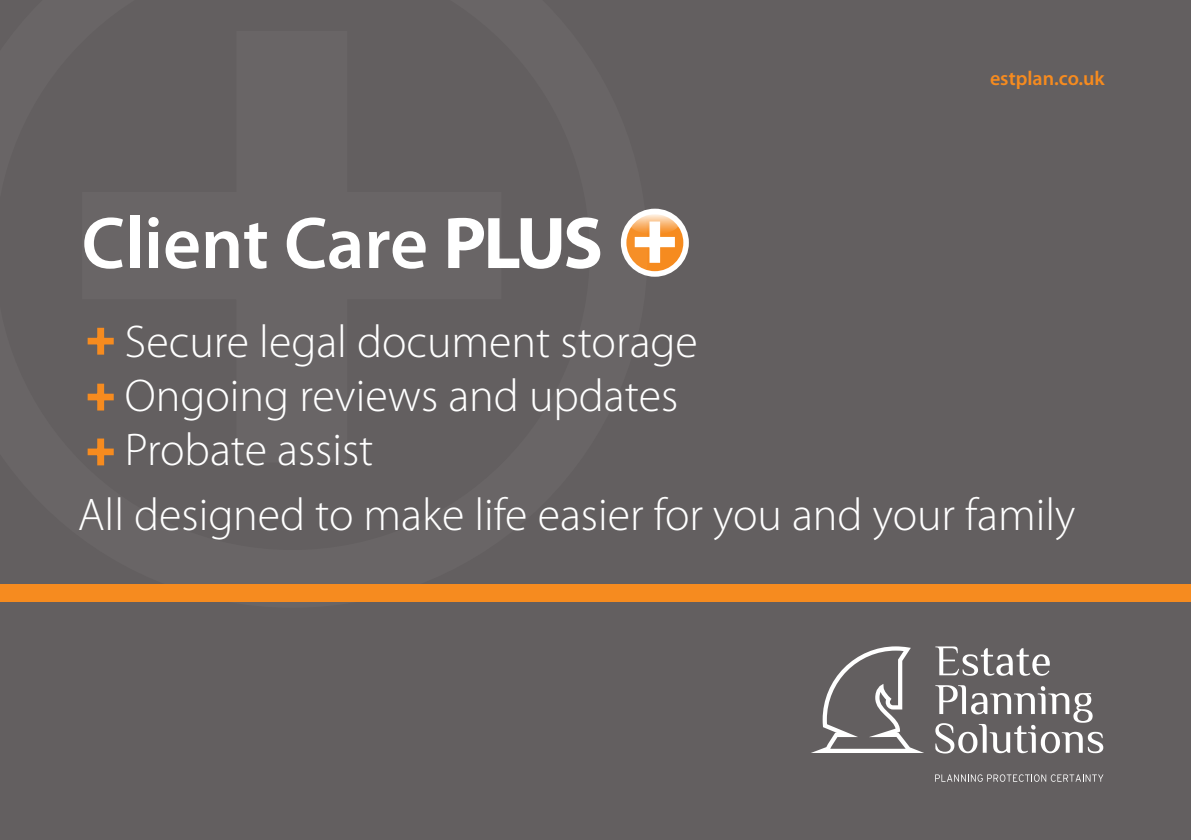
<style>
.page{position:relative;width:1191px;height:840px;background:#fff}
.page>*{position:absolute;margin:0;border:0;box-sizing:border-box;transform-origin:0 0}
.t1{font:600 73.8px "Myriad Pro";color:#fff}
.t2{font:300 46px/54px "Myriad Pro";color:#fff}
.t3{font:600 20px "Myriad Pro";color:#f68b1f}
.s1{font-weight:700}
</style>
<div class="page">
<div style="left:0;top:0;width:1191px;height:839px;background:#635f60"></div>
<svg style="left:623px;top:211px;width:63px;height:63px"></svg>
<div style="left:621px;top:208px;width:68px;height:68px;border:6px solid #fff;border-radius:50%"></div>
<svg style="left:647px;top:229px;width:29px;height:35px"></svg>
<svg style="left:629px;top:212px;width:50px;height:22px"></svg>
<svg style="left:0;top:209px;width:647px;height:393px"></svg>
<svg style="left:63px;top:209px;width:458px;height:272px"></svg>
<div style="left:0;top:584px;width:1191px;height:17px;background:#f68b1f"></div>
<svg style="left:814px;top:646px;width:108px;height:106px"></svg>
<svg style="left:935px;top:646px;width:114px;height:29px"></svg>
<svg style="left:935px;top:685px;width:168px;height:68px"></svg>
<svg style="left:935px;top:774px;width:168px;height:7px"></svg>
<svg style="left:86px;top:326px;width:29px;height:29px"></svg>
<svg style="left:86px;top:382px;width:29px;height:29px"></svg>
<svg style="left:86px;top:437px;width:29px;height:29px"></svg>
<h1 class="t1" style="left:82px;top:202px;width:523px">Client Care <span class="s1">PLUS</span></h1>
<p class="t3" style="left:990px;top:68px;width:116px">estplan.co.uk</p>
<p class="t2" style="left:125px;top:315px;width:574px">Secure legal document storage<br>Ongoing reviews and updates<br>Probate assist</p>
<p class="t2" style="left:78px;top:488px;width:999px">All designed to make life easier for you and your family</p>
</div>
